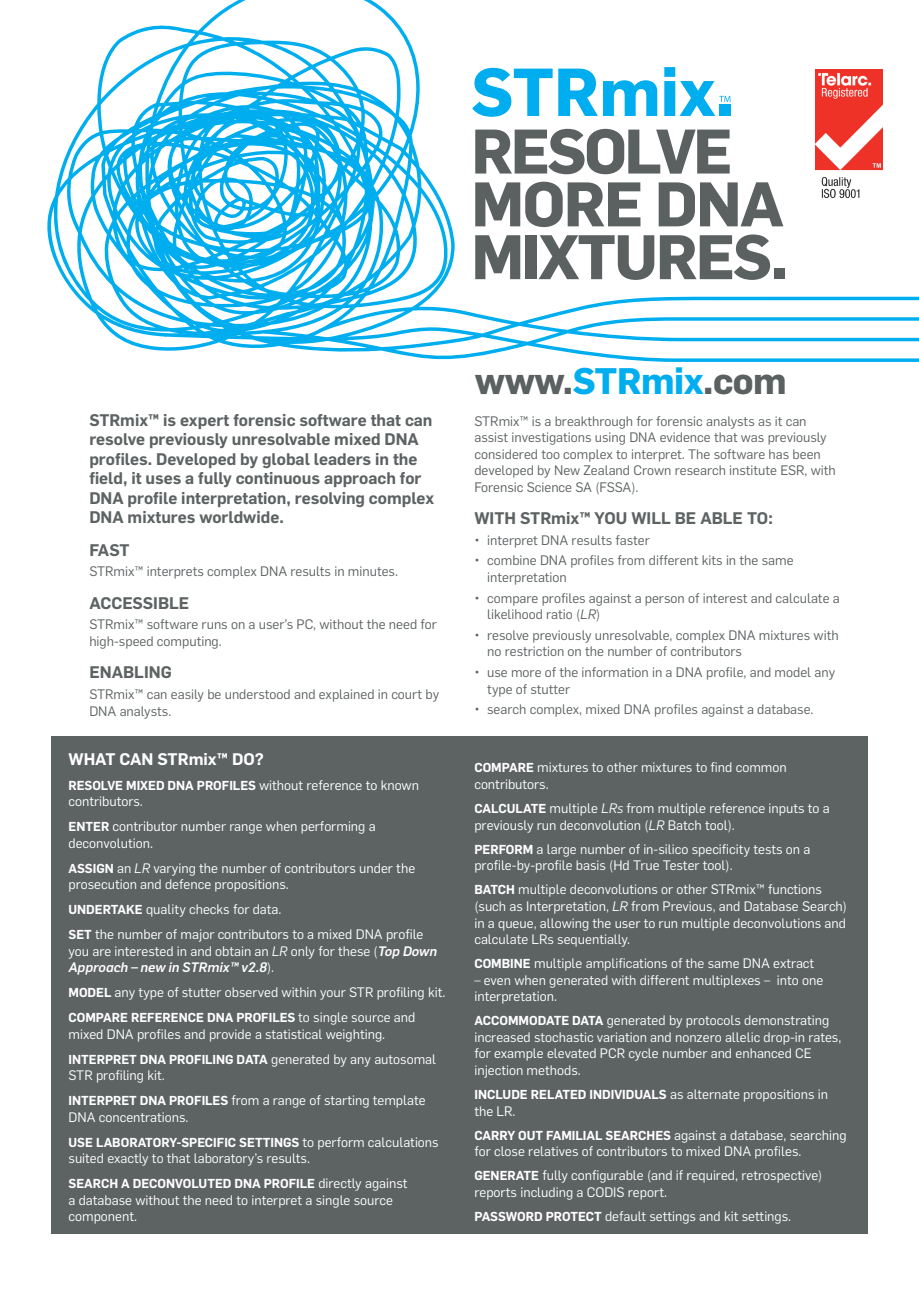
<style>
.page{position:relative;width:919px;height:1289px;background:#fff}
.page>*{position:absolute;margin:0;border:0;box-sizing:border-box;transform-origin:0 0}
.t1{font:700 61.65px/52.8px "Flama";letter-spacing:-.03em;color:#5b6061}
.t2{font:700 36.3px "Flama";letter-spacing:-.015em;color:#5b6061}
.t3{font:600 16.5px/19.5px "Flama";color:#5d6263}
.t4{font:600 16.5px "Flama";color:#fff}
.t5{font:13.5px/16.5px "Flama";color:#fff}
.t6{font:13.5px/16.5px "Flama";color:#5d6263}
.t7{font:600 12.75px "Flama";color:#fff}
.s1{font-weight:400;font-size:13.5px}
.s2{font-weight:600;font-size:12.75px}
.s3{font-style:italic}
.s4{font-weight:500;font-style:italic}
.s5{color:#00aeef}
</style>
<div class="page">
<div style="left:51px;top:736px;width:816px;height:497px;background:#5d6263"></div>
<svg style="left:47px;top:0;width:871px;height:362px"></svg>
<svg style="left:472px;top:68px;width:80px;height:49px"></svg>
<svg style="left:558px;top:69px;width:99px;height:47px"></svg>
<svg style="left:664px;top:67px;width:66px;height:49px"></svg>
<div style="left:719px;top:105px;width:11px;height:11px;background:#00aeef"></div>
<img style="left:815px;top:69px;width:67px;height:134px">
<h1 class="t1" style="left:471px;top:122px;width:317px">RESOLVE<br>MORE DNA<br>MIXTURES.</h1>
<p class="t3" style="left:89px;top:409px;width:346px">STRmix™ is expert forensic software that can resolve previously unresolvable mixed DNA profiles. Developed by global leaders in the field, it uses a fully continuous approach for DNA profile interpretation, resolving complex DNA mixtures worldwide.</p>
<p class="t3" style="left:89px;top:539px;width:42px">FAST</p>
<p class="t6" style="left:89px;top:562px;width:310px">STRmix™ interprets complex DNA results in minutes.</p>
<p class="t3" style="left:89px;top:592px;width:102px">ACCESSIBLE</p>
<p class="t6" style="left:89px;top:615px;width:349px">STRmix™ software runs on a user’s PC, without the need for high-speed computing.</p>
<p class="t3" style="left:89px;top:661px;width:84px">ENABLING</p>
<p class="t6" style="left:89px;top:685px;width:351px">STRmix™ can easily be understood and explained in court by<br>DNA analysts.</p>
<p class="t4" style="left:68px;top:746px;width:197px">WHAT CAN STRmix™ DO?</p>
<p class="t7" style="left:68px;top:775px;width:352px">RESOLVE MIXED DNA PROFILES <span class="s1">without reference to known</span></p>
<p class="t5" style="left:68px;top:788px;width:308px;line-height:25px">contributors.<br><span class="s2">ENTER</span> contributor number range when performing a</p>
<p class="t5" style="left:68px;top:829px;width:348px;line-height:25px">deconvolution.<br><span class="s2">ASSIGN</span> an <span class="s3">LR</span> varying the number of contributors under the</p>
<p class="t5" style="left:68px;top:871px;width:356px;line-height:25px">prosecution and defence propositions.<br><span class="s2">UNDERTAKE</span> quality checks for data.<br><span class="s2">SET</span> the number of major contributors to a mixed DNA profile</p>
<p class="t5" style="left:68px;top:941px;width:370px">you are interested in and obtain an <span class="s3">LR</span> only for these (<span class="s4">Top Down<br>Approach – new in STRmix™ v2.8</span>).</p>
<p class="t5" style="left:68px;top:983px;width:378px"><span class="s2">MODEL</span> any type of stutter observed within your STR profiling kit.</p>
<p class="t7" style="left:68px;top:1008px;width:348px">COMPARE REFERENCE DNA PROFILES <span class="s1">to single source and</span></p>
<p class="t5" style="left:68px;top:1024px;width:318px">mixed DNA profiles and provide a statistical weighting.</p>
<p class="t7" style="left:68px;top:1049px;width:369px">INTERPRET DNA PROFILING DATA <span class="s1">generated by any autosomal</span></p>
<p class="t5" style="left:68px;top:1062px;width:359px;line-height:25px">STR profiling kit.<br><span class="s2">INTERPRET DNA PROFILES</span> from a range of starting template</p>
<p class="t5" style="left:68px;top:1107px;width:121px">DNA concentrations.</p>
<p class="t7" style="left:68px;top:1132px;width:372px">USE LABORATORY-SPECIFIC SETTINGS <span class="s1">to perform calculations</span></p>
<p class="t5" style="left:68px;top:1149px;width:243px">suited exactly to that laboratory’s results.</p>
<p class="t7" style="left:68px;top:1174px;width:340px">SEARCH A DECONVOLUTED DNA PROFILE <span class="s1">directly against</span></p>
<p class="t5" style="left:68px;top:1190px;width:326px">a database without the need to interpret a single source component.</p>
<h2 class="t2" style="left:475px;top:353px;width:313px">www.<span class="s5">STRmix</span>.com</h2>
<p class="t6" style="left:474px;top:411px;width:363px">STRmix™ is a breakthrough for forensic analysts as it can assist investigations using DNA evidence that was previously considered too complex to interpret. The software has been developed by New Zealand Crown research institute ESR, with Forensic Science SA (FSSA).</p>
<p class="t3" style="left:474px;top:507px;width:300px">WITH STRmix™ YOU WILL BE ABLE TO:</p>
<p class="t6" style="left:474px;top:530px;width:177px">• interpret DNA results faster</p>
<p class="t6" style="left:487px;top:551px;width:308px;text-indent:-13px">• combine DNA profiles from different kits in the same interpretation</p>
<p class="t6" style="left:487px;top:588px;width:354px;text-indent:-13px">• compare profiles against a person of interest and calculate a likelihood ratio (<span class="s3">LR</span>)</p>
<p class="t6" style="left:487px;top:626px;width:353px;text-indent:-13px">• resolve previously unresolvable, complex DNA mixtures with no restriction on the number of contributors</p>
<p class="t6" style="left:487px;top:663px;width:349px;text-indent:-13px">• use more of the information in a DNA profile, and model any type of stutter</p>
<p class="t6" style="left:474px;top:700px;width:341px">• search complex, mixed DNA profiles against a database.</p>
<p class="t5" style="left:474px;top:758px;width:314px"><span class="s2">COMPARE</span> mixtures to other mixtures to find common contributors.</p>
<p class="t5" style="left:474px;top:799px;width:357px"><span class="s2">CALCULATE</span> multiple <span class="s3">LRs</span> from multiple reference inputs to a previously run deconvolution (<span class="s3">LR</span> Batch tool).</p>
<p class="t5" style="left:474px;top:840px;width:337px"><span class="s2">PERFORM</span> a large number of in-silico specificity tests on a profile-by-profile basis (Hd True Tester tool).</p>
<p class="t5" style="left:474px;top:880px;width:374px"><span class="s2">BATCH</span> multiple deconvolutions or other STRmix™ functions (such as Interpretation, <span class="s3">LR</span> from Previous, and Database Search) in a queue, allowing the user to run multiple deconvolutions and calculate LRs sequentially.</p>
<p class="t5" style="left:474px;top:954px;width:341px"><span class="s2">COMBINE</span> multiple amplifications of the same DNA extract</p>
<p class="t5" style="left:474px;top:970px;width:350px">– even when generated with different multiplexes – into one interpretation.</p>
<p class="t5" style="left:474px;top:1011px;width:368px"><span class="s2">ACCOMMODATE DATA</span> generated by protocols demonstrating increased stochastic variation and nonzero allelic drop-in rates, for example elevated PCR cycle number and enhanced CE injection methods.</p>
<p class="t7" style="left:474px;top:1085px;width:355px">INCLUDE RELATED INDIVIDUALS <span class="s1">as alternate propositions in</span></p>
<p class="t5" style="left:474px;top:1097px;width:373px;line-height:24.2px">the LR.<br><span class="s2">CARRY OUT FAMILIAL SEARCHES</span> against a database, searching</p>
<p class="t5" style="left:474px;top:1138px;width:349px;line-height:24.2px">for close relatives of contributors to mixed DNA profiles.<br><span class="s2">GENERATE</span> fully configurable (and if required, retrospective)</p>
<p class="t5" style="left:474px;top:1179px;width:318px;line-height:24.2px">reports including a CODIS report.<br><span class="s2">PASSWORD PROTECT</span> default settings and kit settings.</p>
</div>
